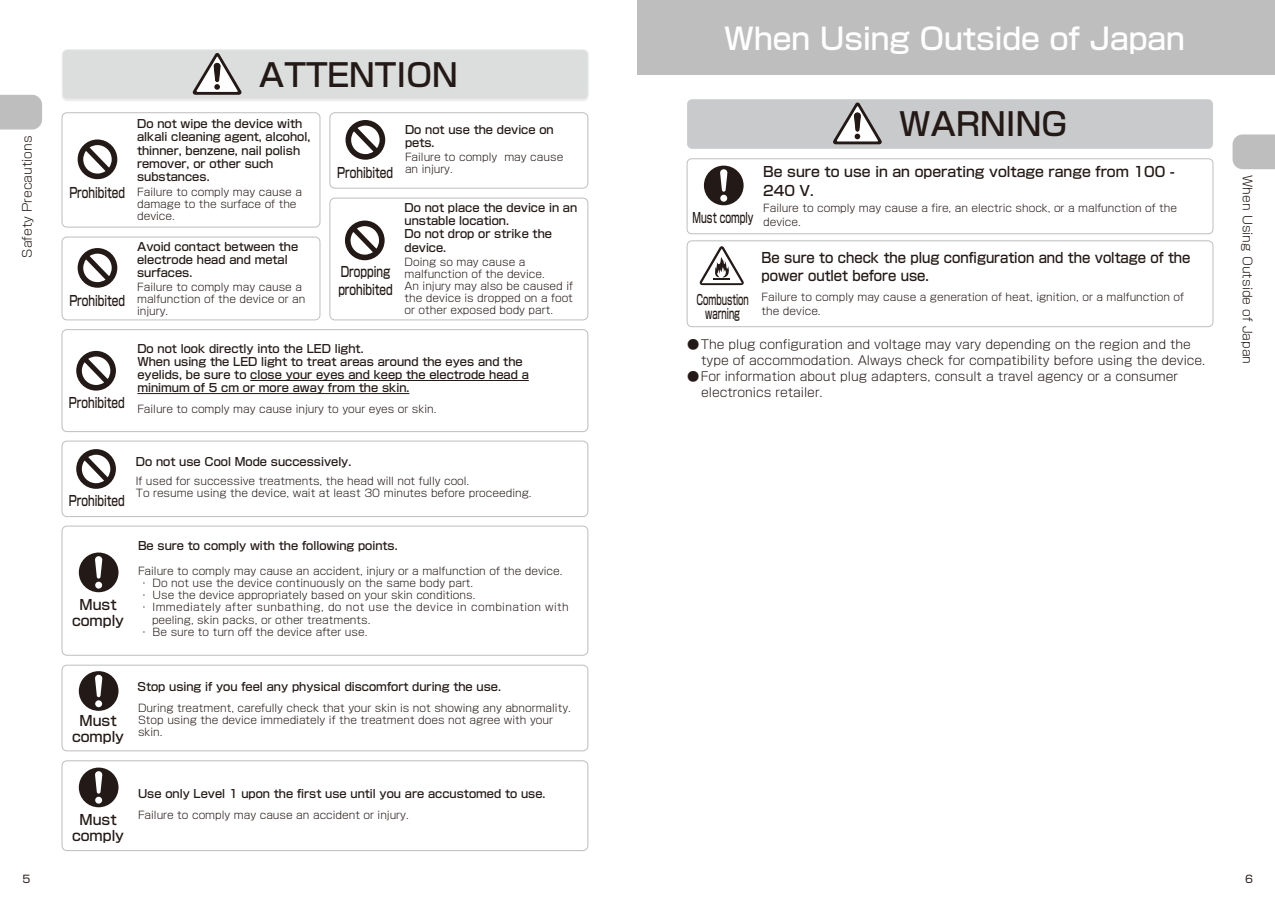
<style>
.page{position:relative;width:1275px;height:903px;background:#fff}
.page>*{position:absolute;margin:0;border:0;box-sizing:border-box;transform-origin:0 0}
.t1{font:500 31.5px "Shin Go Pro";color:#231916}
.t2{font:500 29.75px "Shin Go Pro";color:#fff}
.t3{font:500 14px/15.8px "Shin Go Pro";color:#231916;text-align:center}
.t4{font:500 14px/17.5px "Shin Go Pro";color:#231916;scale:.94 1}
.t5{font:500 14px/17.5px "Shin Go Pro";color:#231916;scale:.75 1}
.t6{font:500 14px/14px "Shin Go Pro";color:#231916;text-align:center;scale:.6 1}
.t7{font:500 14px "Shin Go Pro";color:#231916;scale:.65 1}
.t8{font:300 12.25px/15.8px "Shin Go Pro";color:#231916}
.t9{font:500 11.38px/13.1px "Shin Go Pro";color:#231916}
.t10{font:300 10.5px/12.1px "Shin Go Pro";color:#231916}
.t11{font:300 10.5px "Shin Go Pro";letter-spacing:.035em;color:#231916}
.t12{font:10.5px "Shin Go Pro";color:#231916}
</style>
<div class="page">
<div style="left:687px;top:99px;width:526px;height:50px;background:#c9cacb;border-radius:5px"></div>
<div style="left:687px;top:158px;width:526px;height:76px;border:1px solid #bebebf;border-radius:5px"></div>
<div style="left:704px;top:166px;width:40px;height:39px;background:#231916;border-radius:50%"></div>
<div style="left:720px;top:195px;width:7px;height:7px;background:#fff;border-radius:50%"></div>
<svg style="left:720px;top:169px;width:7px;height:23px"></svg>
<div style="left:687px;top:240px;width:526px;height:87px;border:1px solid #bebebf;border-radius:5px"></div>
<svg style="left:699px;top:246px;width:45px;height:39px"></svg>
<div style="left:637px;top:0;width:638px;height:74px;background:#bebebf"></div>
<svg style="left:1232px;top:134px;width:43px;height:35px;background:#c1c1c2"></svg>
<svg style="left:0;top:95px;width:42px;height:35px"></svg>
<div style="left:62px;top:51px;width:527px;height:50px;border:1px solid #ededee;border-radius:5px"></div>
<div style="left:62px;top:50px;width:526px;height:49px;background:#dcdddd;border-radius:5px"></div>
<div style="left:62px;top:49px;width:527px;height:51px;border:1px solid #ededee;border-radius:5px"></div>
<div style="left:62px;top:526px;width:526px;height:130px;border:1px solid #bebebf;border-radius:5px"></div>
<div style="left:62px;top:760px;width:526px;height:91px;border:1px solid #bebebf;border-radius:5px"></div>
<div style="left:62px;top:665px;width:526px;height:86px;border:1px solid #bebebf;border-radius:5px"></div>
<div style="left:62px;top:237px;width:258px;height:83px;border:1px solid #bebebf;border-radius:5px"></div>
<div style="left:329px;top:112px;width:259px;height:77px;border:1px solid #bebebf;border-radius:5px"></div>
<div style="left:62px;top:112px;width:258px;height:116px;border:1px solid #bebebf;border-radius:5px"></div>
<div style="left:329px;top:198px;width:259px;height:122px;border:1px solid #bebebf;border-radius:5px"></div>
<div style="left:62px;top:329px;width:526px;height:103px;border:1px solid #bebebf;border-radius:5px"></div>
<div style="left:62px;top:441px;width:526px;height:76px;border:1px solid #bebebf;border-radius:5px"></div>
<div style="left:79px;top:552px;width:40px;height:40px;background:#231916;border-radius:50%"></div>
<div style="left:95px;top:582px;width:7px;height:7px;background:#fff;border-radius:50%"></div>
<svg style="left:95px;top:556px;width:7px;height:22px"></svg>
<div style="left:79px;top:767px;width:40px;height:40px;background:#231916;border-radius:50%"></div>
<div style="left:95px;top:797px;width:7px;height:7px;background:#fff;border-radius:50%"></div>
<svg style="left:95px;top:771px;width:7px;height:22px"></svg>
<div style="left:79px;top:671px;width:40px;height:40px;background:#231916;border-radius:50%"></div>
<div style="left:95px;top:700px;width:7px;height:7px;background:#fff;border-radius:50%"></div>
<svg style="left:95px;top:675px;width:7px;height:22px"></svg>
<svg style="left:78px;top:248px;width:39px;height:40px"></svg>
<svg style="left:346px;top:120px;width:39px;height:40px"></svg>
<svg style="left:78px;top:139px;width:39px;height:40px"></svg>
<svg style="left:345px;top:221px;width:40px;height:39px"></svg>
<svg style="left:76px;top:449px;width:40px;height:40px"></svg>
<svg style="left:76px;top:351px;width:40px;height:40px"></svg>
<svg style="left:193px;top:53px;width:49px;height:42px"></svg>
<hr style="left:250px;top:380px;width:279px;height:1px;background:#231916">
<hr style="left:137px;top:393px;width:272px;height:1px;background:#231916">
<svg style="left:833px;top:102px;width:49px;height:42px"></svg>
<p class="t8" style="left:18px;top:257px;width:124px;rotate:-90deg">Safety Precautions</p>
<p class="t12" style="left:23px;top:870px;width:9px">5</p>
<h3 class="t5" style="left:69px;top:182px;width:76px">Prohibited</h3>
<h3 class="t5" style="left:69px;top:290px;width:76px">Prohibited</h3>
<h3 class="t5" style="left:69px;top:392px;width:76px">Prohibited</h3>
<h1 class="t1" style="left:307px;top:50px;width:77px">注意</h1>
<h1 class="t1" style="left:259px;top:49px;width:200px">ATTENTION</h1>
<p class="t9" style="left:137px;top:116px;width:175px">Do not wipe the device with alkali cleaning agent, alcohol, thinner, benzene, nail polish remover, or other such substances.</p>
<p class="t10" style="left:137px;top:184px;width:166px">Failure to comply may cause a damage to the surface of the device.</p>
<p class="t9" style="left:137px;top:239px;width:163px">Avoid contact between the electrode head and metal surfaces.</p>
<p class="t10" style="left:137px;top:279px;width:170px">Failure to comply may cause a malfunction of the device or an injury.</p>
<h3 class="t5" style="left:337px;top:162px;width:76px">Prohibited</h3>
<h3 class="t5" style="left:338px;top:261px;width:74px">Dropping prohibited</h3>
<p class="t9" style="left:405px;top:122px;width:150px">Do not use the device on pets.</p>
<p class="t10" style="left:405px;top:150px;width:160px">Failure to comply may cause an injury.</p>
<p class="t9" style="left:405px;top:200px;width:174px">Do not place the device in an unstable location.<br>Do not drop or strike the device.</p>
<p class="t10" style="left:405px;top:255px;width:170px">Doing so may cause a malfunction of the device.<br>An injury may also be caused if the device is dropped on a foot or other exposed body part.</p>
<p class="t9" style="left:137px;top:341px;width:393px">Do not look directly into the LED light.<br>When using the LED light to treat areas around the eyes and the eyelids, be sure to close your eyes and keep the electrode head a minimum of 5 cm or more away from the skin.</p>
<p class="t10" style="left:137px;top:402px;width:301px">Failure to comply may cause injury to your eyes or skin.</p>
<h3 class="t5" style="left:69px;top:490px;width:76px">Prohibited</h3>
<p class="t9" style="left:136px;top:454px;width:217px">Do not use Cool Mode successively.</p>
<p class="t10" style="left:136px;top:474px;width:397px">If used for successive treatments, the head will not fully cool.<br>To resume using the device, wait at least 30 minutes before proceeding.</p>
<h3 class="t3" style="left:72px;top:595px;width:54px">Must comply</h3>
<p class="t9" style="left:138px;top:537px;width:261px">Be sure to comply with the following points.</p>
<p class="t10" style="left:138px;top:563px;width:426px">Failure to comply may cause an accident, injury or a malfunction of the device.</p>
<p class="t10" style="left:139px;top:576px;width:336px">・ Do not use the device continuously on the same body part.</p>
<p class="t10" style="left:139px;top:588px;width:338px">・ Use the device appropriately based on your skin conditions.</p>
<p class="t11" style="left:139px;top:599px;width:431px">・ Immediately after sunbathing, do not use the device in combination with</p>
<p class="t10" style="left:152px;top:612px;width:220px">peeling, skin packs, or other treatments.</p>
<p class="t10" style="left:139px;top:625px;width:230px">・ Be sure to turn off the device after use.</p>
<h3 class="t3" style="left:72px;top:711px;width:54px">Must comply</h3>
<p class="t9" style="left:137px;top:678px;width:365px">Stop using if you feel any physical discomfort during the use.</p>
<p class="t10" style="left:138px;top:701px;width:434px">During treatment, carefully check that your skin is not showing any abnormality.<br>Stop using the device immediately if the treatment does not agree with your skin.</p>
<h3 class="t3" style="left:72px;top:810px;width:54px">Must comply</h3>
<p class="t9" style="left:138px;top:785px;width:409px">Use only Level 1 upon the first use until you are accustomed to use.</p>
<p class="t10" style="left:138px;top:808px;width:272px">Failure to comply may cause an accident or injury.</p>
<h2 class="t2" style="left:724px;top:15px;width:462px">When Using Outside of Japan</h2>
<h1 class="t1" style="left:899px;top:98px;width:170px">WARNING</h1>
<h3 class="t7" style="left:693px;top:206px;width:95px">Must comply</h3>
<h3 class="t3" style="left:763px;top:160px;width:413px;line-height:19.2px;text-align:left">Be sure to use in an operating voltage range from 100 -<br>240 V.</h3>
<p class="t10" style="left:763px;top:200px;width:415px;line-height:14px">Failure to comply may cause a fire, an electric shock, or a malfunction of the device.</p>
<h3 class="t6" style="left:696px;top:291px;width:89px">Combustion warning</h3>
<h3 class="t4" style="left:761px;top:247px;width:458px">Be sure to check the plug configuration and the voltage of the power outlet before use.</h3>
<p class="t10" style="left:761px;top:288px;width:424px;line-height:14px">Failure to comply may cause a generation of heat, ignition, or a malfunction of the device.</p>
<p class="t8" style="left:701px;top:335px;width:506px;text-indent:-14px">● The plug configuration and voltage may vary depending on the region and the type of accommodation. Always check for compatibility before using the device.</p>
<p class="t8" style="left:701px;top:367px;width:478px;text-indent:-14px">● For information about plug adapters, consult a travel agency or a consumer electronics retailer.</p>
<p class="t8" style="left:1257px;top:175px;width:191px;rotate:90deg">When Using Outside of Japan</p>
<p class="t12" style="left:1245px;top:870px;width:9px">6</p>
</div>
